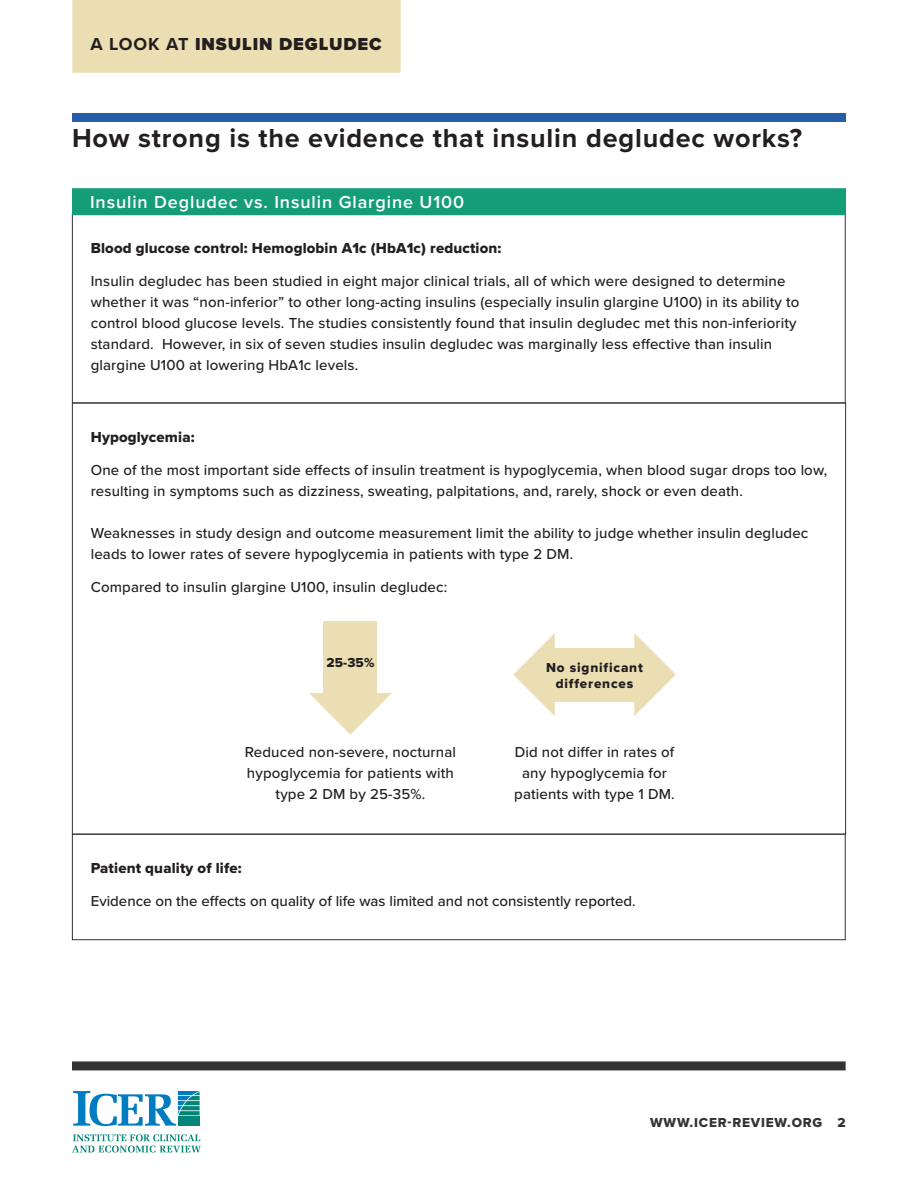
<style>
.page{position:relative;width:918px;height:1188px;background:#fff}
.page>*{position:absolute;margin:0;border:0;box-sizing:border-box;transform-origin:0 0}
.Header1{font:700 27px "Proxima Nova";letter-spacing:.03em;color:#231f20}
.Header2{font:600 18px "Proxima Nova";letter-spacing:.05em;color:#fff}
.t1{font:900 18px "Proxima Nova";letter-spacing:.05em;color:#231f20}
.Body{font:500 15px/21px "Proxima Nova";letter-spacing:.01em;color:#231f20}
.Body-2{font:15px "Proxima Nova Extrabld";letter-spacing:.01em;color:#231f20}
.Number{font:13.5px/16.2px "Proxima Nova Extrabld";letter-spacing:.06em;color:#231f20;text-align:center}
.t2{font:13.5px "Proxima Nova Extrabld";letter-spacing:.06em;color:#323332}
.s1{font-weight:700}
</style>
<div class="page">
<div style="left:72px;top:1061px;width:774px;height:9px;background:#323332"></div>
<div style="left:72px;top:0;width:329px;height:73px;background:#ebdeb3"></div>
<svg style="left:72px;top:1134px;width:129px;height:18px"></svg>
<svg style="left:73px;top:1091px;width:127px;height:35px"></svg>
<div style="left:72px;top:113px;width:774px;height:9px;background:#265ca8"></div>
<div style="left:72px;top:834px;width:774px;height:106px;border:1px solid #323332"></div>
<div style="left:72px;top:188px;width:774px;height:27px;background:#159d78"></div>
<div style="left:323px;top:621px;width:54px;height:72px;background:#ebdeb3"></div>
<svg style="left:309px;top:693px;width:83px;height:42px"></svg>
<div style="left:547px;top:648px;width:96px;height:54px;background:#ebdeb3"></div>
<svg style="left:513px;top:633px;width:42px;height:83px"></svg>
<svg style="left:634px;top:633px;width:42px;height:83px"></svg>
<p class="t1" style="left:90px;top:33px;width:293px"><span class="s1">A LOOK AT</span> INSULIN DEGLUDEC</p>
<p class="Header1" style="left:72px;top:122px;width:732px">How strong is the evidence that insulin degludec works?</p>
<p class="Header2" style="left:90px;top:191px;width:376px">Insulin Degludec vs. Insulin Glargine U100</p>
<p class="Body-2" style="left:91px;top:239px;width:412px">Blood glucose control: Hemoglobin A1c (HbA1c) reduction:</p>
<p class="Body" style="left:91px;top:270px;width:710px">Insulin degludec has been studied in eight major clinical trials, all of which were designed to determine whether it was “non-inferior” to other long-acting insulins (especially insulin glargine U100) in its ability to control blood glucose levels. The studies consistently found that insulin degludec met this non-inferiority standard. However, in six of seven studies insulin degludec was marginally less effective than insulin glargine U100 at lowering HbA1c levels.</p>
<p class="Body-2" style="left:91px;top:428px;width:105px">Hypoglycemia:</p>
<p class="Body" style="left:91px;top:460px;width:738px">One of the most important side effects of insulin treatment is hypoglycemia, when blood sugar drops too low, resulting in symptoms such as dizziness, sweating, palpitations, and, rarely, shock or even death.</p>
<p class="Body" style="left:91px;top:523px;width:719px">Weaknesses in study design and outcome measurement limit the ability to judge whether insulin degludec leads to lower rates of severe hypoglycemia in patients with type 2 DM.</p>
<p class="Body" style="left:91px;top:577px;width:358px">Compared to insulin glargine U100, insulin degludec:</p>
<p class="Number" style="left:326px;top:655px;width:50px">25-35%</p>
<p class="Number" style="left:546px;top:660px;width:98px">No significant differences</p>
<p class="Body" style="left:245px;top:741px;width:213px;text-align:center">Reduced non-severe, nocturnal hypoglycemia for patients with type 2 DM by 25-35%.</p>
<p class="Body" style="left:514px;top:741px;width:162px;text-align:center">Did not differ in rates of any hypoglycemia for patients with type 1 DM.</p>
<p class="Body-2" style="left:91px;top:859px;width:152px">Patient quality of life:</p>
<p class="Body" style="left:91px;top:891px;width:547px">Evidence on the effects on quality of life was limited and not consistently reported.</p>
<p class="t2" style="left:650px;top:1114px;width:197px">WWW.ICER-REVIEW.ORG 2</p>
</div>
